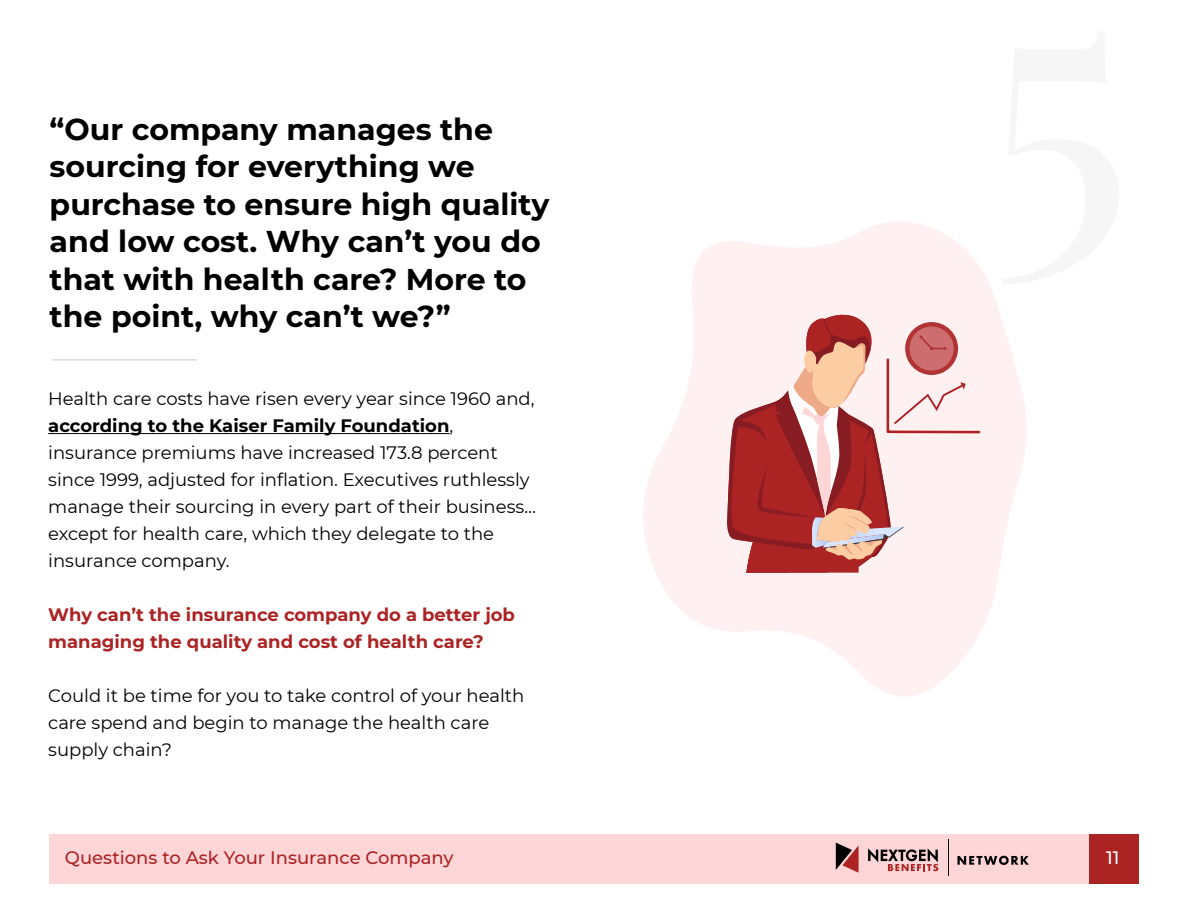
<style>
.page{position:relative;width:1188px;height:918px;background:#fff}
.page>*{position:absolute;margin:0;border:0;box-sizing:border-box;transform-origin:0 0}
.t1{font:700 30px/37.5px "Montserrat";color:#000}
.t2{font:18px/27px "Montserrat";color:#000}
.t3{font:700 18px/27px "Montserrat";color:#ac2324}
.t4{font:500 18px "Montserrat";color:#ac2324}
.t5{font:500 18px "Montserrat";color:#fff}
.s1{font-weight:700}
.s2{color:#ac2324}
</style>
<div class="page">
<hr style="left:48px;top:433px;width:402px;height:1px;background:#000">
<svg style="left:643px;top:222px;width:383px;height:474px;fill:#fff0f1"></svg>
<svg style="left:727px;top:307px;width:253px;height:266px"></svg>
<div style="left:49px;top:834px;width:1090px;height:49px;background:#ffd6d8"></div>
<svg style="left:836px;top:843px;width:23px;height:30px"></svg>
<svg style="left:868px;top:848px;width:70px;height:23px"></svg>
<hr style="left:948px;top:839px;width:1px;height:37px;background:#020202">
<svg style="left:951px;top:855px;width:188px;height:29px"></svg>
<div style="left:1089px;top:834px;width:50px;height:49px;background:#ac2324"></div>
<hr style="left:52px;top:359px;width:145px;height:1px;background:#d3d1d1">
<h1 class="t1" style="left:50px;top:109px;width:501px">“Our company manages the sourcing for everything we purchase to ensure high quality and low cost. Why can’t you do that with health care? More to the point, why can’t we?”</h1>
<p class="t2" style="left:48px;top:385px;width:489px">Health care costs have risen every year since 1960 and, <span class="s1">according to the Kaiser Family Foundation</span>, insurance premiums have increased 173.8 percent since 1999, adjusted for inflation. Executives ruthlessly manage their sourcing in every part of their business… except for health care, which they delegate to the insurance company.</p>
<p class="t3" style="left:48px;top:600px;width:468px">Why can’t the insurance company do a better job managing the quality and cost of health care?</p>
<p class="t2" style="left:48px;top:682px;width:478px">Could it be time for you to take control of your health care spend and begin to manage the health care supply chain?</p>
<p class="t4" style="left:65px;top:845px;width:390px">Questions to Ask Your Insurance Company</p>
<p class="t5" style="left:1106px;top:845px;width:16px">1<span class="s2">1</span></p>
</div>
